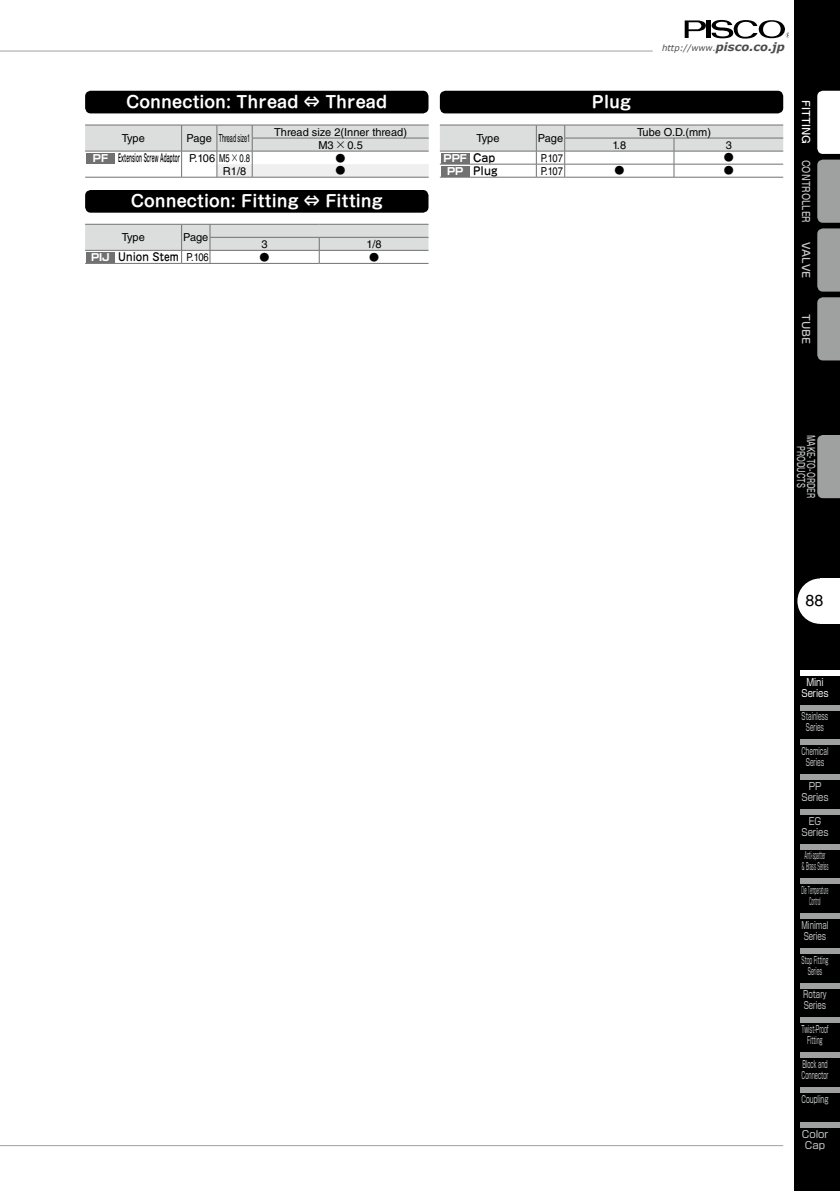
<style>
.page{position:relative;width:840px;height:1191px;background:#fff}
.page>*{position:absolute;margin:0;border:0;box-sizing:border-box;transform-origin:0 0}
.t1{font:700 16px "Shin M Go Pr 6 De";color:#fff}
.t2{font:16px "Helvetica LT Std";color:#000}
.t3{font:11px/13px "Helvetica LT Std";color:#000;text-align:center}
.t4{font:500 11px "Jun 34 Pro";color:#000;scale:.43 1}
.t5{font:500 11px "Jun 34 Pro";color:#000;scale:.94 1}
.t6{font:11px "Helvetica LT Std";color:#000;scale:.85 1}
.t7{font:500 11px "Jun 34 Pro";color:#000}
.t8{font:10px/11px "Shin Go Pr 6";color:#c9caca;scale:.69 1}
.t9{font:10px/11px "Shin Go Pr 6";color:#c9caca;text-align:center;scale:.34 1}
.t10{font:10px/11px "Shin Go Pr 6";color:#c9caca;text-align:center;scale:.31 1}
.t11{font:500 10px/10px "Shin M Go Pr 6";color:#c9caca;text-align:center;scale:.66 1}
.t12{font:10px/11px "Shin Go Pr 6";color:#c9caca;text-align:center;scale:.46 1}
.t13{font:10px/11px "Shin Go Pr 6";color:#c9caca;text-align:center;scale:.44 1}
.t14{font:10px/11px "Shin Go Pr 6";color:#c9caca;scale:.5 1}
.t15{font:10px/11px "Shin Go Pr 6";color:#c9caca;text-align:center;scale:.83 1}
.t16{font:10px/11px "Shin Go Pr 6";color:#c9caca;text-align:center;scale:.55 1}
.t17{font:10px/11px "Shin Go Pr 6";color:#c9caca;text-align:center;scale:.57 1}
.t18{font:10px/11px "Shin Go Pr 6";color:#fff;text-align:center;scale:.83 1}
.t19{font:500 10px "Shin M Go Pr 6";color:#c9caca;scale:.82 1}
.t20{font:500 10px "Shin M Go Pr 6";color:#c9caca}
.t21{font:10px "Shin Go Pr 6";color:#c9caca;scale:.6 1}
.t22{font:10px/11px "Shin Go Pr 6";color:#c9caca;text-align:center}
.t23{font:500 10px "Shin M Go Pr 6";color:#fff}
.t24{font:300 10px "Shin Go Pr 6";color:#000}
.t25{font:700 10px "Shin Go Pr 6";color:#fff}
.t26{font:italic 8.6px "Verdana";color:#4d4d4d}
.s1{font-family:"Shin Go Pr 6";font-weight:300}
.s2{font-family:"Shin Go Pr 6";font-weight:700;font-size:10px;color:#fff}
.s3{font-family:"Helvetica LT Std";font-weight:400}
.s4{font-weight:700;font-size:11.6px}
.s5{font-family:"Jun 34 Pro";font-weight:500;font-size:11px;color:#000}
</style>
<div class="page">
<hr style="left:0;top:51px;width:652px;height:1px;background:#9fa0a0">
<hr style="left:0;top:1145px;width:782px;height:1px;background:#9fa0a0">
<div style="left:794px;top:0;width:45px;height:1191px;background:#000"></div>
<div style="left:799px;top:670px;width:40px;height:5px;background:#fff"></div>
<div style="left:799px;top:704px;width:40px;height:6px;background:#9fa0a0"></div>
<div style="left:799px;top:739px;width:40px;height:6px;background:#9fa0a0"></div>
<div style="left:799px;top:774px;width:40px;height:6px;background:#9fa0a0"></div>
<div style="left:799px;top:809px;width:40px;height:5px;background:#9fa0a0"></div>
<div style="left:799px;top:843px;width:40px;height:6px;background:#9fa0a0"></div>
<div style="left:799px;top:878px;width:40px;height:6px;background:#9fa0a0"></div>
<div style="left:799px;top:913px;width:40px;height:6px;background:#9fa0a0"></div>
<div style="left:799px;top:948px;width:40px;height:5px;background:#9fa0a0"></div>
<div style="left:799px;top:982px;width:40px;height:6px;background:#9fa0a0"></div>
<div style="left:799px;top:1017px;width:40px;height:6px;background:#9fa0a0"></div>
<div style="left:799px;top:1052px;width:40px;height:6px;background:#9fa0a0"></div>
<div style="left:799px;top:1087px;width:40px;height:5px;background:#9fa0a0"></div>
<div style="left:799px;top:1122px;width:40px;height:5px;background:#9fa0a0"></div>
<svg style="left:797px;top:578px;width:22px;height:46px"></svg>
<div style="left:819px;top:578px;width:20px;height:46px;background:#fff"></div>
<svg style="left:684px;top:20px;width:104px;height:19px"></svg>
<svg style="left:817px;top:91px;width:22px;height:63px"></svg>
<svg style="left:817px;top:160px;width:22px;height:200px;background:#929393"></svg>
<svg style="left:817px;top:435px;width:22px;height:63px"></svg>
<div style="left:85px;top:91px;width:343px;height:22px;background:#000;border-radius:6px"></div>
<svg style="left:439px;top:125px;width:343px;height:53px"></svg>
<hr style="left:564px;top:177px;width:109px;height:1px;background:#727171">
<hr style="left:673px;top:177px;width:109px;height:1px;background:#727171">
<div style="left:441px;top:153px;width:28px;height:10px;background:#727171"></div>
<div style="left:441px;top:166px;width:28px;height:10px;background:#727171"></div>
<div style="left:439px;top:91px;width:343px;height:22px;background:#000;border-radius:6px"></div>
<svg style="left:85px;top:125px;width:343px;height:52px"></svg>
<hr style="left:85px;top:177px;width:96px;height:1px;background:#727171">
<hr style="left:181px;top:177px;width:36px;height:1px;background:#727171">
<hr style="left:217px;top:177px;width:35px;height:1px;background:#727171">
<hr style="left:252px;top:177px;width:176px;height:1px;background:#727171">
<div style="left:86px;top:153px;width:29px;height:10px;background:#727171"></div>
<div style="left:85px;top:190px;width:343px;height:23px;background:#000;border-radius:6px"></div>
<svg style="left:85px;top:224px;width:343px;height:40px"></svg>
<hr style="left:210px;top:263px;width:109px;height:1px;background:#727171">
<hr style="left:319px;top:263px;width:109px;height:1px;background:#727171">
<div style="left:86px;top:252px;width:29px;height:10px;background:#727171"></div>
<h1 class="t1" style="left:126px;top:89px;width:262px">Connection: Thread ⇔ Thread</h1>
<p class="t3" style="left:122px;top:132px;width:25px">Type</p>
<p class="t3" style="left:186px;top:132px;width:65px">Page Thread size1</p>
<p class="t3" style="left:274px;top:125px;width:134px">Thread size 2(Inner thread)<br>M3<span class="s1">×</span>0.5</p>
<p class="t4" style="left:93px;top:149px;width:367px"><span class="s2">PF</span> Extension Screw Adaptor <span class="s3">P.106 M5</span><span class="s1">×</span><span class="s3">0.8</span></p>
<p class="t24" style="left:335px;top:149px;width:11px">●</p>
<p class="t3" style="left:223px;top:164px;width:25px">R1/8</p>
<p class="t24" style="left:335px;top:162px;width:11px">●</p>
<h1 class="t1" style="left:131px;top:188px;width:253px">Connection: Fitting ⇔ Fitting</h1>
<p class="t3" style="left:122px;top:231px;width:25px">Type</p>
<p class="t3" style="left:183px;top:231px;width:27px">Page</p>
<p class="t3" style="left:261px;top:238px;width:8px">3</p>
<p class="t3" style="left:366px;top:238px;width:17px">1/8</p>
<p class="t5" style="left:91px;top:248px;width:127px"><span class="s2">PIJ</span> Union Stem <span class="s3">P.106</span></p>
<p class="t24" style="left:259px;top:249px;width:11px">●</p>
<p class="t24" style="left:369px;top:249px;width:11px">●</p>
<p class="t3" style="left:476px;top:132px;width:25px">Type</p>
<p class="t3" style="left:537px;top:132px;width:27px">Page</p>
<h1 class="t1" style="left:591px;top:89px;width:41px">Plug</h1>
<p class="t26" style="left:661px;top:42px;width:124px">http://www.<span class="s4">pisco.co.jp</span></p>
<p class="t3" style="left:636px;top:125px;width:75px">Tube O.D.(mm)</p>
<p class="t3" style="left:612px;top:138px;width:15px">1.8</p>
<p class="t3" style="left:725px;top:138px;width:8px">3</p>
<p class="t25" style="left:443px;top:150px;width:53px">PPF <span class="s5">Cap</span></p>
<p class="t6" style="left:540px;top:152px;width:28px">P.107</p>
<p class="t24" style="left:723px;top:149px;width:11px">●</p>
<p class="t7" style="left:447px;top:162px;width:52px"><span class="s2">PP</span> Plug</p>
<p class="t6" style="left:540px;top:165px;width:28px">P.107</p>
<p class="t24" style="left:614px;top:162px;width:11px">●</p>
<p class="t24" style="left:723px;top:162px;width:11px">●</p>
<p class="t23" style="left:813px;top:100px;width:45px;rotate:90deg">FITTING</p>
<p class="t19" style="left:813px;top:160px;width:78px;rotate:90deg">CONTROLLER</p>
<p class="t20" style="left:813px;top:242px;width:38px;rotate:90deg">VALVE</p>
<p class="t20" style="left:813px;top:314px;width:32px;rotate:90deg">TUBE</p>
<p class="t11" style="left:815px;top:435px;width:97px;rotate:90deg">MAKE-TO-ORDER<br>PRODUCTS</p>
<h1 class="t2" style="left:805px;top:591px;width:19px">88</h1>
<p class="t18" style="left:801px;top:675px;width:34px">Mini<br>Series</p>
<p class="t16" style="left:801px;top:710px;width:50px">Stainless<br>Series</p>
<p class="t17" style="left:801px;top:745px;width:49px">Chemical<br>Series</p>
<p class="t15" style="left:801px;top:780px;width:34px">PP<br>Series</p>
<p class="t15" style="left:801px;top:814px;width:34px">EG<br>Series</p>
<p class="t9" style="left:801px;top:849px;width:81px">Anti-spatter<br>＆ Brass Series</p>
<p class="t10" style="left:801px;top:884px;width:88px">Die Temperature<br>Control</p>
<p class="t8" style="left:801px;top:919px;width:41px">Minimal<br>Series</p>
<p class="t13" style="left:801px;top:953px;width:63px">Stop Fitting<br>Series</p>
<p class="t8" style="left:802px;top:988px;width:35px">Rotary<br>Series</p>
<p class="t12" style="left:801px;top:1023px;width:61px">Twist-Proof<br>Fitting</p>
<p class="t14" style="left:801px;top:1058px;width:55px">Block and<br>Connector</p>
<p class="t21" style="left:801px;top:1090px;width:46px">Coupling</p>
<p class="t22" style="left:801px;top:1127px;width:28px">Color<br>Cap</p>
</div>
